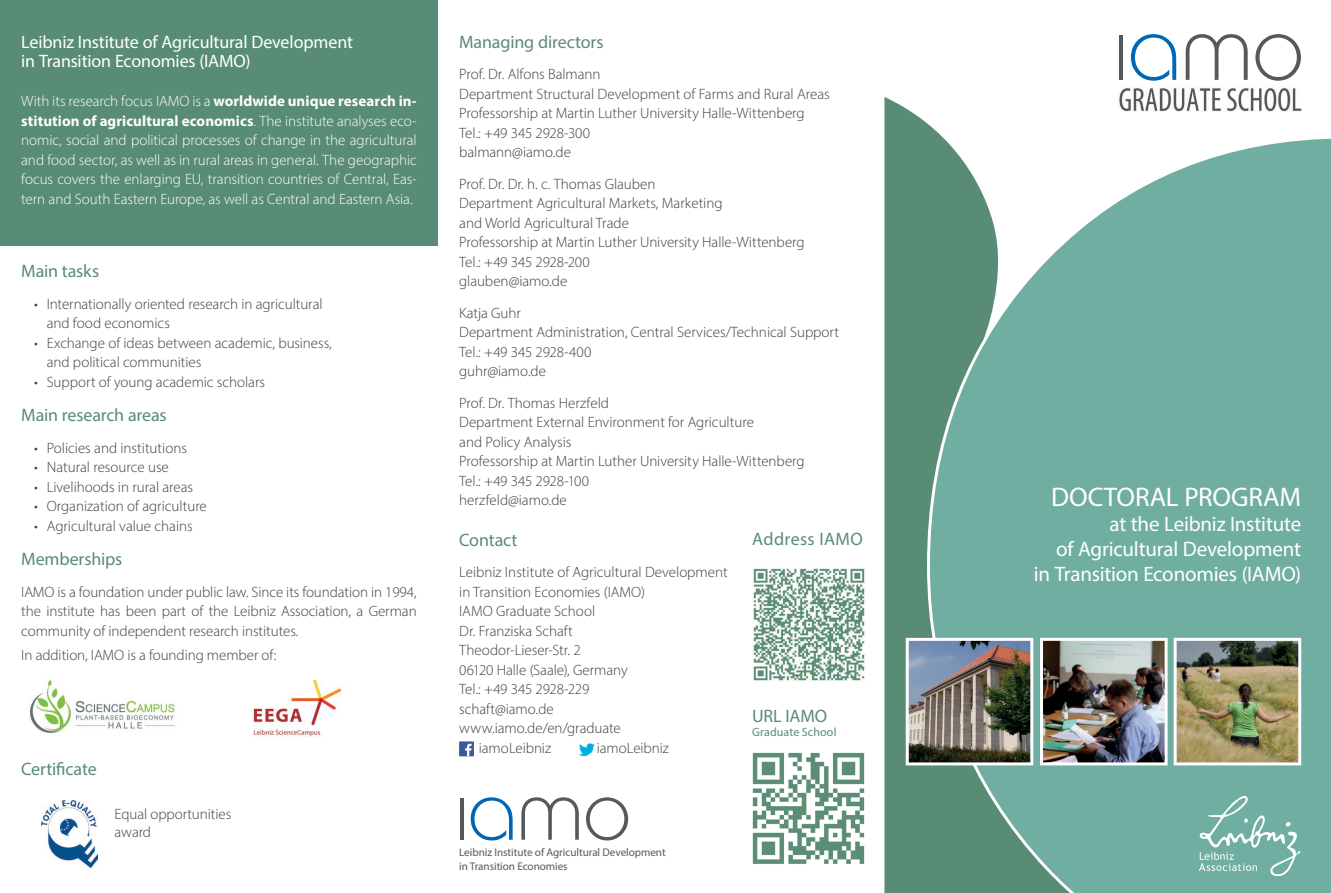
<style>
.page{position:relative;width:1331px;height:893px;background:#fff}
.page>*{position:absolute;margin:0;border:0;box-sizing:border-box;transform-origin:0 0}
.t1{font:27px "Myriad Pro";letter-spacing:-.005em;color:#fff}
.t2{font:21px/25.2px "Myriad Pro";letter-spacing:-.01em;color:#fff;text-align:right}
.t3{font:18px "Myriad Pro";letter-spacing:-.01em;color:#598c74}
.t4{font:18px/19.5px "Myriad Pro";letter-spacing:-.01em;color:#fff}
.t5{font:18px "Myriad Pro";letter-spacing:.02em;color:#598c74}
.t6{font:300 15px/19.5px "Myriad Pro";color:#3e3e3f}
.t7{font:300 15px/19.5px "Myriad Pro";letter-spacing:-.005em;color:#fff;text-align:justify}
.t8{font:12px "Myriad Pro";letter-spacing:.01em;color:#598c74}
.t9{font:11.1px/13.4px "Myriad Pro";letter-spacing:-.005em;color:#57585a}
.s1{font-weight:700}
</style>
<div class="page">
<div style="left:0;top:0;width:438px;height:245px;background:#598c74"></div>
<div style="left:884px;top:97px;width:57px;height:796px;background:#598c74"></div>
<svg style="left:927px;top:136px;width:404px;height:757px;background:#79b1a4"></svg>
<svg style="left:1199px;top:795px;width:101px;height:81px;background:#83b9ae"></svg>
<img style="left:1040px;top:638px;width:127px;height:127px">
<img style="left:1174px;top:638px;width:127px;height:127px">
<img style="left:906px;top:638px;width:127px;height:127px">
<img style="left:752px;top:568px;width:113px;height:113px">
<img style="left:253px;top:681px;width:89px;height:56px">
<div style="left:459px;top:741px;width:15px;height:15px;background:#3b5a9a"></div>
<svg style="left:465px;top:744px;width:7px;height:12px"></svg>
<img style="left:580px;top:753px;width:11px;height:4px">
<img style="left:580px;top:743px;width:14px;height:10px">
<img style="left:30px;top:680px;width:145px;height:53px">
<svg style="left:521px;top:797px;width:107px;height:43px"></svg>
<svg style="left:471px;top:797px;width:42px;height:43px"></svg>
<hr style="left:460px;top:798px;width:4px;height:42px;background:#57585a">
<img style="left:41px;top:801px;width:56px;height:67px">
<svg style="left:1186px;top:34px;width:115px;height:47px"></svg>
<svg style="left:1131px;top:34px;width:45px;height:47px"></svg>
<hr style="left:1119px;top:35px;width:4px;height:45px;background:#57585a">
<img style="left:1119px;top:87px;width:183px;height:25px">
<img style="left:752px;top:752px;width:113px;height:112px">
<p class="t4" style="left:21px;top:31px;width:333px">Leibniz Institute of Agricultural Development in Transition Economies (IAMO)</p>
<p class="t7" style="left:21px;top:91px;width:397px">With its research focus IAMO is a <span class="s1">worldwide unique research in&shy;stitution of agricultural economics</span>. The institute analyses eco&shy;nomic, social and political processes of change in the agricultural and food sector, as well as in rural areas in general. The geographic focus covers the enlarging EU, transition countries of Central, Eas&shy;tern and South Eastern Europe, as well as Central and Eastern Asia.</p>
<p class="t3" style="left:21px;top:260px;width:79px">Main tasks</p>
<p class="t6" style="left:47px;top:294px;width:277px;text-indent:-13px">• Internationally oriented research in agricultural and food economics</p>
<p class="t6" style="left:47px;top:333px;width:287px;text-indent:-13px">• Exchange of ideas between academic, business, and political communities</p>
<p class="t6" style="left:34px;top:372px;width:233px">• Support of young academic scholars</p>
<p class="t3" style="left:21px;top:404px;width:147px">Main research areas</p>
<p class="t6" style="left:34px;top:438px;width:154px">• Policies and institutions</p>
<p class="t6" style="left:34px;top:457px;width:136px">• Natural resource use</p>
<p class="t6" style="left:34px;top:477px;width:161px">• Livelihoods in rural areas</p>
<p class="t6" style="left:34px;top:496px;width:174px">• Organization of agriculture</p>
<p class="t6" style="left:34px;top:516px;width:160px">• Agricultural value chains</p>
<p class="t3" style="left:21px;top:548px;width:103px">Memberships</p>
<p class="t6" style="left:21px;top:582px;width:397px;text-align:justify">IAMO is a foundation under public law. Since its foundation in 1994, the institute has been part of the Leibniz Association, a German community of independent research institutes.</p>
<p class="t6" style="left:21px;top:645px;width:257px">In addition, IAMO is a founding member of:</p>
<p class="t3" style="left:21px;top:758px;width:77px">Certificate</p>
<p class="t6" style="left:115px;top:805px;width:118px;line-height:18px">Equal opportunities award</p>
<p class="t3" style="left:459px;top:30px;width:146px">Managing directors</p>
<p class="t6" style="left:459px;top:64px;width:372px">Prof. Dr. Alfons Balmann<br>Department Structural Development of Farms and Rural Areas Professorship at Martin Luther University Halle-Wittenberg Tel.: +49 345 2928-300<br>balmann@iamo.de</p>
<p class="t6" style="left:459px;top:174px;width:347px">Prof. Dr. Dr. h. c. Thomas Glauben<br>Department Agricultural Markets, Marketing<br>and World Agricultural Trade<br>Professorship at Martin Luther University Halle-Wittenberg Tel.: +49 345 2928-200<br>glauben@iamo.de</p>
<p class="t6" style="left:459px;top:303px;width:381px">Katja Guhr<br>Department Administration, Central Services/Technical Support<br>Tel.: +49 345 2928-400<br>guhr@iamo.de</p>
<p class="t6" style="left:459px;top:393px;width:347px">Prof. Dr. Thomas Herzfeld<br>Department External Environment for Agriculture<br>and Policy Analysis<br>Professorship at Martin Luther University Halle-Wittenberg Tel.: +49 345 2928-100<br>herzfeld@iamo.de</p>
<p class="t3" style="left:459px;top:528px;width:60px">Contact</p>
<p class="t6" style="left:459px;top:562px;width:270px">Leibniz Institute of Agricultural Development</p>
<p class="t6" style="left:459px;top:582px;width:188px">in Transition Economies (IAMO)</p>
<p class="t6" style="left:459px;top:601px;width:137px">IAMO Graduate School</p>
<p class="t6" style="left:459px;top:621px;width:115px">Dr. Franziska Schaft</p>
<p class="t6" style="left:459px;top:640px;width:123px">Theodor-Lieser-Str. 2</p>
<p class="t6" style="left:459px;top:660px;width:170px">06120 Halle (Saale), Germany</p>
<p class="t6" style="left:459px;top:679px;width:132px">Tel.: +49 345 2928-229</p>
<p class="t6" style="left:459px;top:699px;width:96px">schaft@iamo.de</p>
<p class="t6" style="left:459px;top:718px;width:163px">www.iamo.de/en/graduate</p>
<p class="t6" style="left:479px;top:738px;width:74px">iamoLeibniz</p>
<p class="t6" style="left:597px;top:738px;width:74px">iamoLeibniz</p>
<p class="t5" style="left:752px;top:528px;width:112px">Address IAMO</p>
<p class="t3" style="left:752px;top:704px;width:77px">URL IAMO</p>
<p class="t8" style="left:752px;top:724px;width:86px">Graduate School</p>
<p class="t9" style="left:459px;top:846px;width:208px">Leibniz Institute of Agricultural Development in Transition Economies</p>
<h1 class="t1" style="left:1051px;top:480px;width:251px">DOCTORAL PROGRAM</h1>
<h2 class="t2" style="left:1034px;top:511px;width:269px">at the Leibniz Institute<br>of Agricultural Development<br>in Transition Economies (IAMO)</h2>
</div>
